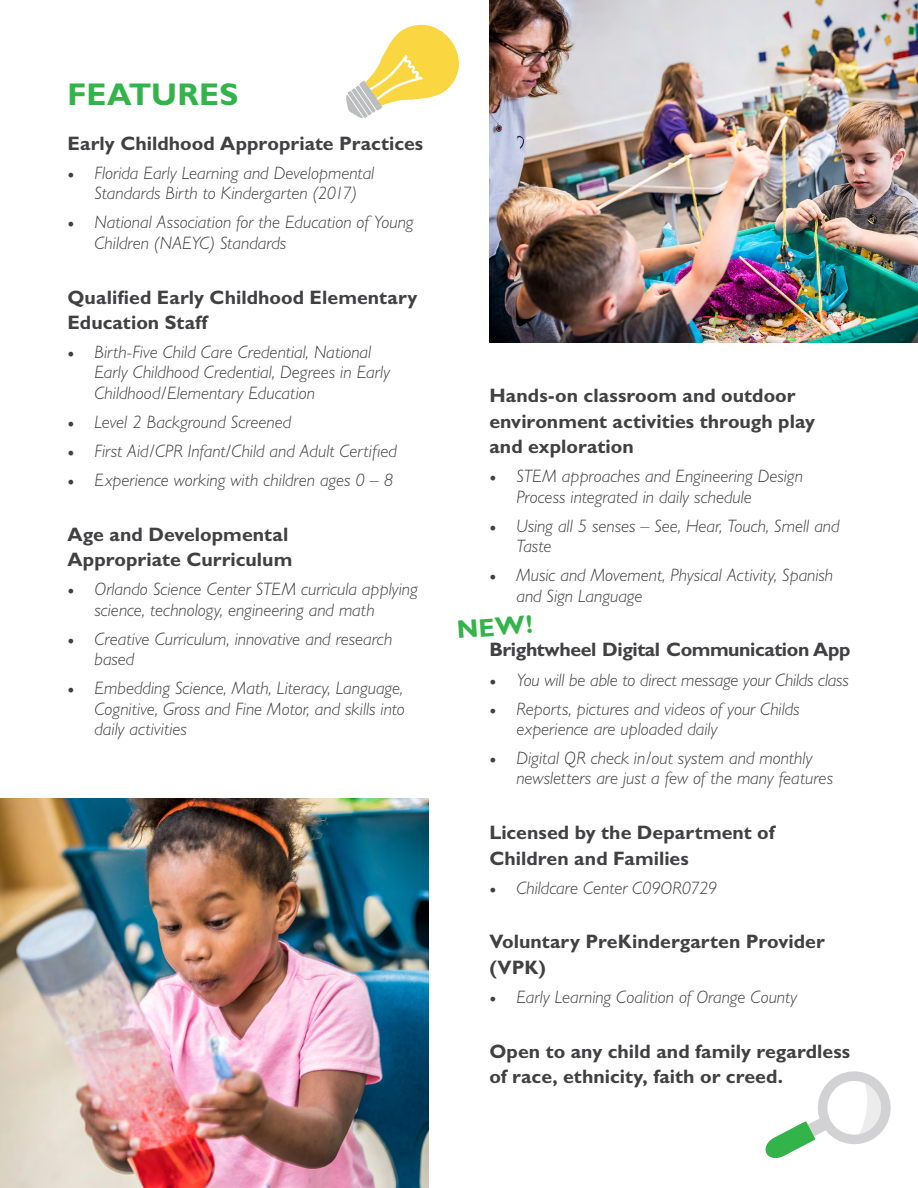
<style>
.page{position:relative;width:918px;height:1188px;background:#fff}
.page>*{position:absolute;margin:0;border:0;box-sizing:border-box;transform-origin:0 0}
.t1{font:700 31.5px "Gill Sans";letter-spacing:.01em;color:#33b44a}
.t2{font:700 25.5px "Gill Sans";color:#33b44a}
.t3{font:700 19.5px/25.5px "Gill Sans";color:#414042}
.t4{font:700 19.5px "Gill Sans";letter-spacing:-.02em;color:#414042}
.t5{font:italic 300 18px/20.4px "Gill Sans";color:#414042}
.s1{font-family:"Minion Pro";font-weight:400;font-style:normal}
</style>
<div class="page">
<img style="left:489px;top:0;width:429px;height:342px">
<img style="left:0;top:798px;width:429px;height:390px">
<svg style="left:346px;top:24px;width:113px;height:94px"></svg>
<svg style="left:765px;top:1071px;width:126px;height:87px"></svg>
<h1 class="t1" style="left:68px;top:76px;width:173px">FEATURES</h1>
<p class="t3" style="left:68px;top:130px;width:357px">Early Childhood Appropriate Practices</p>
<p class="t5" style="left:68px;top:163px;width:308px;text-align:center"><span class="s1">•</span> Florida Early Learning and Developmental<br>Standards Birth to Kindergarten (2017)</p>
<p class="t5" style="left:94px;top:212px;width:321px;text-indent:-27px"><span class="s1">•</span> National Association for the Education of Young<br>Children (NAEYC) Standards</p>
<p class="t3" style="left:68px;top:284px;width:351px">Qualified Early Childhood Elementary<br>Education Staff</p>
<p class="t5" style="left:94px;top:342px;width:297px;text-indent:-27px"><span class="s1">•</span> Birth-Five Child Care Credential, National<br>Early Childhood Credential, Degrees in Early<br>Childhood/Elementary Education</p>
<p class="t5" style="left:68px;top:412px;width:225px"><span class="s1">•</span> Level 2 Background Screened</p>
<p class="t5" style="left:68px;top:441px;width:331px"><span class="s1">•</span> First Aid/CPR Infant/Child and Adult Certified</p>
<p class="t5" style="left:68px;top:470px;width:327px"><span class="s1">•</span> Experience working with children ages 0 – 8</p>
<p class="t3" style="left:68px;top:521px;width:226px">Age and Developmental<br>Appropriate Curriculum</p>
<p class="t5" style="left:94px;top:579px;width:325px;text-indent:-27px"><span class="s1">•</span> Orlando Science Center STEM curricula applying science, technology, engineering and math</p>
<p class="t5" style="left:94px;top:629px;width:299px;text-indent:-27px"><span class="s1">•</span> Creative Curriculum, innovative and research based</p>
<p class="t5" style="left:94px;top:678px;width:312px;text-align:justify;text-indent:-27px"><span class="s1">•</span> Embedding Science, Math, Literacy, Language, Cognitive, Gross and Fine Motor, and skills into daily activities</p>
<p class="t3" style="left:489px;top:383px;width:327px">Hands-on classroom and outdoor environment activities through play and exploration</p>
<p class="t5" style="left:516px;top:466px;width:288px;text-indent:-27px"><span class="s1">•</span> STEM approaches and Engineering Design<br>Process integrated in daily schedule</p>
<p class="t5" style="left:516px;top:516px;width:325px;text-indent:-27px"><span class="s1">•</span> Using all 5 senses – See, Hear, Touch, Smell and<br>Taste</p>
<p class="t5" style="left:516px;top:565px;width:318px;text-indent:-27px"><span class="s1">•</span> Music and Movement, Physical Activity, Spanish and Sign Language</p>
<p class="t4" style="left:489px;top:638px;width:363px">Brightwheel Digital Communication App</p>
<p class="t5" style="left:489px;top:670px;width:361px"><span class="s1">•</span> You will be able to direct message your Childs class</p>
<p class="t5" style="left:516px;top:699px;width:285px;text-indent:-27px"><span class="s1">•</span> Reports, pictures and videos of your Childs experience are uploaded daily</p>
<p class="t5" style="left:516px;top:748px;width:318px;text-indent:-27px"><span class="s1">•</span> Digital QR check in/out system and monthly newsletters are just a few of the many features</p>
<p class="t3" style="left:489px;top:820px;width:287px">Licensed by the Department of<br>Children and Families</p>
<p class="t5" style="left:489px;top:878px;width:229px"><span class="s1">•</span> Childcare Center C09OR0729</p>
<h2 class="t2" style="left:456px;top:615px;width:78px;rotate:-4deg">NEW!</h2>
<p class="t3" style="left:489px;top:929px;width:337px">Voluntary PreKindergarten Provider (VPK)</p>
<p class="t5" style="left:489px;top:987px;width:310px"><span class="s1">•</span> Early Learning Coalition of Orange County</p>
<p class="t3" style="left:489px;top:1038px;width:362px">Open to any child and family regardless of race, ethnicity, faith or creed.</p>
</div>
